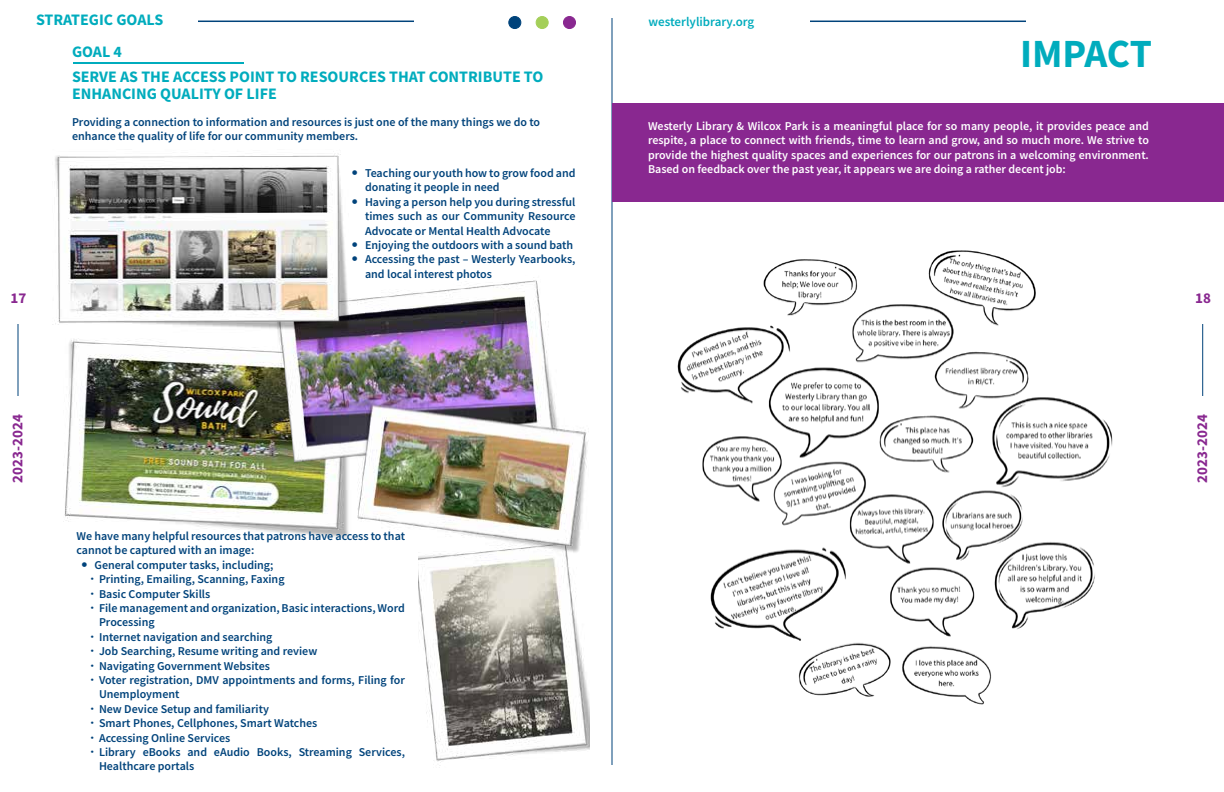
<style>
.page{position:relative;width:1224px;height:792px;background:#fff}
.page>*{position:absolute;margin:0;border:0;box-sizing:border-box;transform-origin:0 0}
.t1{font:700 40px "Source Sans Pro";letter-spacing:-.01em;color:#00acbd}
.t2{font:700 16px/17px "Source Sans Pro";color:#00acbd}
.t3{font:700 15px "Source Sans Pro";color:#892890}
.t4{font:600 13px "Source Sans Pro";color:#00acbd}
.t5{font:600 12px/14.4px "Source Sans Pro";color:#00437b}
.t6{font:600 12px/14.4px "Source Sans Pro";color:#fff;text-align:justify}
</style>
<div class="page">
<hr style="left:18px;top:324px;width:1px;height:72px;background:#00437b">
<hr style="left:1202px;top:324px;width:1px;height:72px;background:#00437b">
<hr style="left:198px;top:21px;width:216px;height:1px;background:#00437b">
<hr style="left:810px;top:21px;width:216px;height:1px;background:#00437b">
<div style="left:509px;top:17px;width:12px;height:12px;background:#00437b;border-radius:50%"></div>
<div style="left:508px;top:16px;width:13px;height:13px;border:1px solid #00437b;border-radius:50%"></div>
<div style="left:536px;top:17px;width:12px;height:12px;background:#a4cf59;border-radius:50%"></div>
<div style="left:536px;top:16px;width:13px;height:13px;border:1px solid #a4cf59;border-radius:50%"></div>
<div style="left:563px;top:17px;width:13px;height:12px;background:#892890;border-radius:50%"></div>
<div style="left:563px;top:16px;width:13px;height:13px;border:1px solid #892890;border-radius:50%"></div>
<hr style="left:612px;top:18px;width:1px;height:747px;background:#00437b">
<div style="left:612px;top:104px;width:612px;height:98px;background:#892890"></div>
<img style="left:677px;top:250px;width:436px;height:455px">
<hr style="left:73px;top:62px;width:171px;height:2px;background:#00acbd">
<img style="left:418px;top:576px;width:172px;height:190px">
<img style="left:63px;top:344px;width:206px;height:188px">
<img style="left:269px;top:280px;width:319px;height:296px">
<img style="left:52px;top:154px;width:308px;height:190px">
<svg style="left:353px;top:170px;width:4px;height:5px"></svg>
<svg style="left:353px;top:199px;width:4px;height:5px"></svg>
<svg style="left:353px;top:242px;width:4px;height:5px"></svg>
<svg style="left:353px;top:257px;width:4px;height:4px"></svg>
<h2 class="t2" style="left:36px;top:11px;width:129px">STRATEGIC GOALS</h2>
<p class="t4" style="left:649px;top:13px;width:107px">westerlylibrary.org</p>
<h2 class="t2" style="left:72px;top:43px;width:52px">GOAL 4</h2>
<h1 class="t1" style="left:1020px;top:27px;width:133px">IMPACT</h1>
<h2 class="t2" style="left:72px;top:68px;width:473px">SERVE AS THE ACCESS POINT TO RESOURCES THAT CONTRIBUTE TO<br>ENHANCING QUALITY OF LIFE</h2>
<p class="t5" style="left:72px;top:115px;width:470px">Providing a connection to information and resources is just one of the many things we do to enhance the quality of life for our community members.</p>
<p class="t5" style="left:365px;top:166px;width:212px">Teaching our youth how to grow food and donating it people in need<br>Having a person help you during stressful times such as our Community Resource Advocate or Mental Health Advocate Enjoying the outdoors with a sound bath Accessing the past – Westerly Yearbooks, and local interest photos</p>
<p class="t6" style="left:648px;top:119px;width:503px">Westerly Library &amp; Wilcox Park is a meaningful place for so many people, it provides peace and respite, a place to connect with friends, time to learn and grow, and so much more. We strive to provide the highest quality spaces and experiences for our patrons in a welcoming environment.<br>Based on feedback over the past year, it appears we are doing a rather decent job:</p>
<p class="t3" style="left:11px;top:288px;width:17px">17</p>
<p class="t3" style="left:1195px;top:288px;width:17px">18</p>
<p class="t3" style="left:7px;top:483px;width:70px;rotate:-90deg">2023-2024</p>
<p class="t3" style="left:1192px;top:483px;width:70px;rotate:-90deg">2023-2024</p>
<p class="t5" style="left:76px;top:529px;width:330px">We have many helpful resources that patrons have access to that</p>
<p class="t5" style="left:76px;top:543px;width:179px">cannot be captured with an image:</p>
<p class="t5" style="left:94px;top:557px;width:181px">General computer tasks, including;</p>
<p class="t5" style="left:99px;top:572px;width:187px">Printing, Emailing, Scanning, Faxing</p>
<p class="t5" style="left:99px;top:586px;width:113px">Basic Computer Skills</p>
<p class="t5" style="left:99px;top:601px;width:307px">File management and organization, Basic interactions, Word</p>
<p class="t5" style="left:99px;top:615px;width:57px">Processing</p>
<p class="t5" style="left:99px;top:629px;width:175px">Internet navigation and searching</p>
<p class="t5" style="left:99px;top:644px;width:220px">Job Searching, Resume writing and review</p>
<p class="t5" style="left:99px;top:658px;width:172px">Navigating Government Websites</p>
<p class="t5" style="left:99px;top:673px;width:307px">Voter registration, DMV appointments and forms, Filing for</p>
<p class="t5" style="left:99px;top:687px;width:82px">Unemployment</p>
<p class="t5" style="left:99px;top:701px;width:171px">New Device Setup and familiarity</p>
<p class="t5" style="left:99px;top:716px;width:220px">Smart Phones, Cellphones, Smart Watches</p>
<p class="t5" style="left:99px;top:730px;width:133px">Accessing Online Services</p>
<p class="t5" style="left:99px;top:745px;width:307px">Library eBooks and eAudio Books, Streaming Services,</p>
<p class="t5" style="left:99px;top:759px;width:97px">Healthcare portals</p>
</div>
